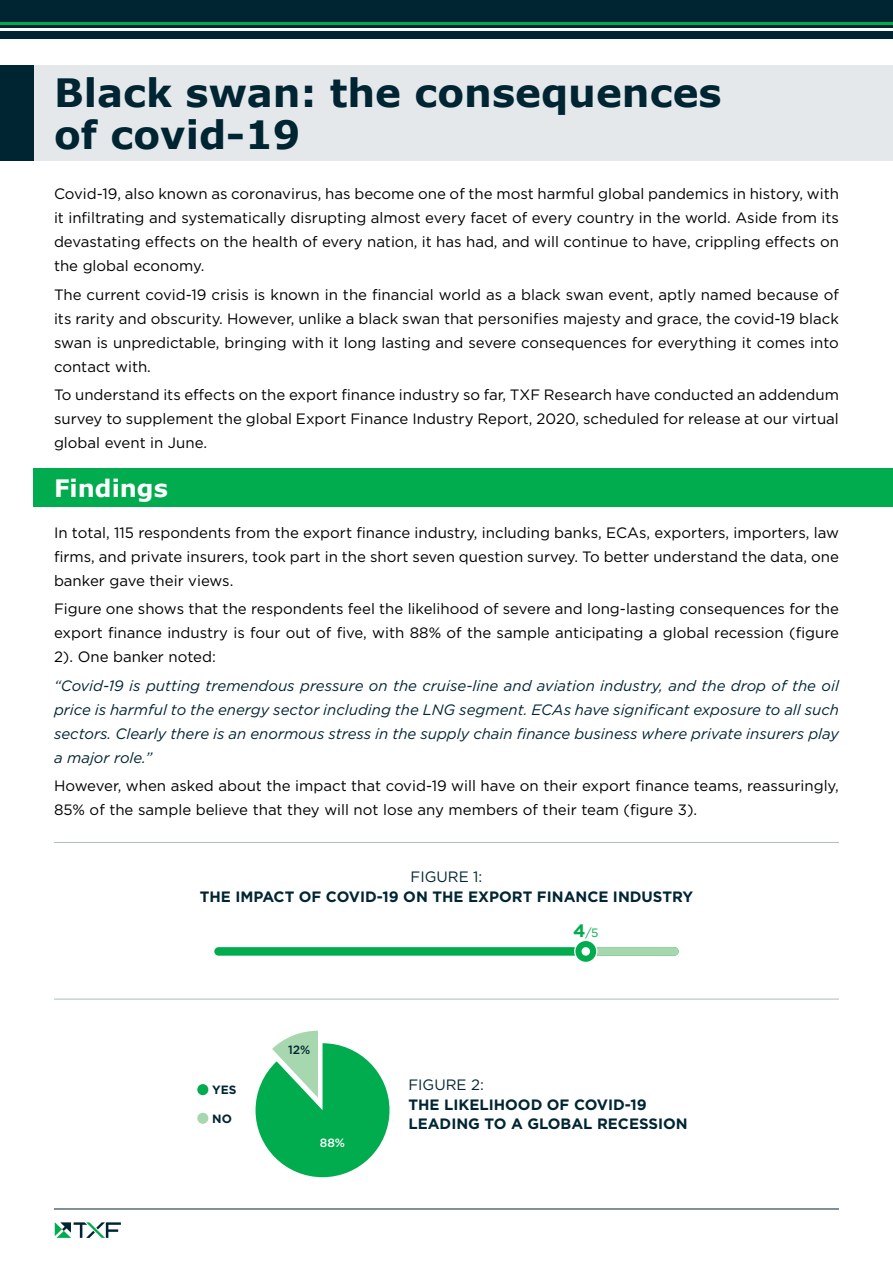
<style>
.page{position:relative;width:893px;height:1263px;background:#fff}
.page>*{position:absolute;margin:0;border:0;box-sizing:border-box;transform-origin:0 0}
.t1{font:700 39px/42px "Verdana";color:#002532}
.t2{font:700 24px "Verdana";color:#fff}
.t3{font:15px/24px "Gotham";color:#000;text-align:justify}
.t4{font:italic 15px/24px "Gotham";color:#002532;text-align:justify}
.t5{font:700 15px/19.5px "Gotham";color:#002532}
.t6{font:15px "Gotham";color:#002532}
.t7{font:700 12px "Gotham";color:#002532}
.t8{font:12px "Gotham";color:#00ac4e}
.t9{font:500 12px "Gotham";color:#002532}
.t10{font:500 12px "Gotham";color:#fff}
.s1{font-weight:700;font-size:18px}
</style>
<div class="page">
<hr style="left:54px;top:1208px;width:785px;height:1px;background:#002532">
<svg style="left:55px;top:1222px;width:66px;height:16px"></svg>
<div style="left:0;top:0;width:893px;height:39px;background:#002532"></div>
<hr style="left:0;top:28px;width:893px;height:2px;background:#fff">
<hr style="left:0;top:22px;width:893px;height:2px;background:#00ac4e">
<div style="left:33px;top:66px;width:860px;height:95px;background:#e4e8eb"></div>
<div style="left:33px;top:468px;width:860px;height:39px;background:#00ac4e"></div>
<div style="left:0;top:66px;width:33px;height:95px;background:#002532"></div>
<div style="left:214px;top:947px;width:465px;height:9px;background:#00ac4e;border-radius:4px"></div>
<svg style="left:596px;top:947px;width:83px;height:9px"></svg>
<svg style="left:574px;top:940px;width:23px;height:23px"></svg>
<div style="left:575px;top:941px;width:21px;height:21px;background:#00ac4e;border-radius:50%"></div>
<div style="left:581px;top:947px;width:9px;height:9px;background:#fff;border-radius:50%"></div>
<svg style="left:256px;top:1031px;width:133px;height:146px"></svg>
<div style="left:197px;top:1084px;width:11px;height:11px;background:#00ac4e;border-radius:50%"></div>
<div style="left:197px;top:1113px;width:11px;height:11px;background:#a7d7ae;border-radius:50%"></div>
<hr style="left:54px;top:999px;width:785px;height:1px;background:#adbcc5">
<hr style="left:54px;top:842px;width:785px;height:1px;background:#adbcc5">
<h1 class="t1" style="left:54px;top:73px;width:669px">Black swan: the consequences of covid-19</h1>
<p class="t3" style="left:54px;top:182px;width:786px">Covid-19, also known as coronavirus, has become one of the most harmful global pandemics in history, with it infiltrating and systematically disrupting almost every facet of every country in the world. Aside from its devastating effects on the health of every nation, it has had, and will continue to have, crippling effects on the global economy.</p>
<p class="t3" style="left:54px;top:282px;width:786px">The current covid-19 crisis is known in the financial world as a black swan event, aptly named because of its rarity and obscurity. However, unlike a black swan that personifies majesty and grace, the covid-19 black swan is unpredictable, bringing with it long lasting and severe consequences for everything it comes into contact with.</p>
<p class="t3" style="left:54px;top:383px;width:786px">To understand its effects on the export finance industry so far, TXF Research have conducted an addendum survey to supplement the global Export Finance Industry Report, 2020, scheduled for release at our virtual global event in June.</p>
<h2 class="t2" style="left:54px;top:473px;width:115px">Findings</h2>
<p class="t3" style="left:54px;top:520px;width:786px">In total, 115 respondents from the export finance industry, including banks, ECAs, exporters, importers, law firms, and private insurers, took part in the short seven question survey. To better understand the data, one banker gave their views.</p>
<p class="t3" style="left:54px;top:596px;width:786px">Figure one shows that the respondents feel the likelihood of severe and long-lasting consequences for the export finance industry is four out of five, with 88% of the sample anticipating a global recession (figure 2). One banker noted:</p>
<p class="t4" style="left:54px;top:673px;width:786px">“Covid-19 is putting tremendous pressure on the cruise-line and aviation industry, and the drop of the oil price is harmful to the energy sector including the LNG segment. ECAs have significant exposure to all such sectors. Clearly there is an enormous stress in the supply chain finance business where private insurers play a major role.”</p>
<p class="t3" style="left:54px;top:773px;width:786px">However, when asked about the impact that covid-19 will have on their export finance teams, reassuringly,<br>85% of the sample believe that they will not lose any members of their team (figure 3).</p>
<p class="t6" style="left:410px;top:867px;width:73px">FIGURE 1:</p>
<p class="t5" style="left:200px;top:886px;width:495px">THE IMPACT OF COVID-19 ON THE EXPORT FINANCE INDUSTRY</p>
<p class="t8" style="left:573px;top:925px;width:27px"><span class="s1">4</span>/5</p>
<p class="t7" style="left:212px;top:1082px;width:26px">YES</p>
<p class="t7" style="left:212px;top:1111px;width:21px">NO</p>
<p class="t9" style="left:288px;top:1042px;width:24px">12%</p>
<p class="t10" style="left:320px;top:1135px;width:27px">88%</p>
<p class="t6" style="left:408px;top:1075px;width:77px">FIGURE 2:</p>
<p class="t5" style="left:408px;top:1095px;width:281px">THE LIKELIHOOD OF COVID-19<br>LEADING TO A GLOBAL RECESSION</p>
</div>
